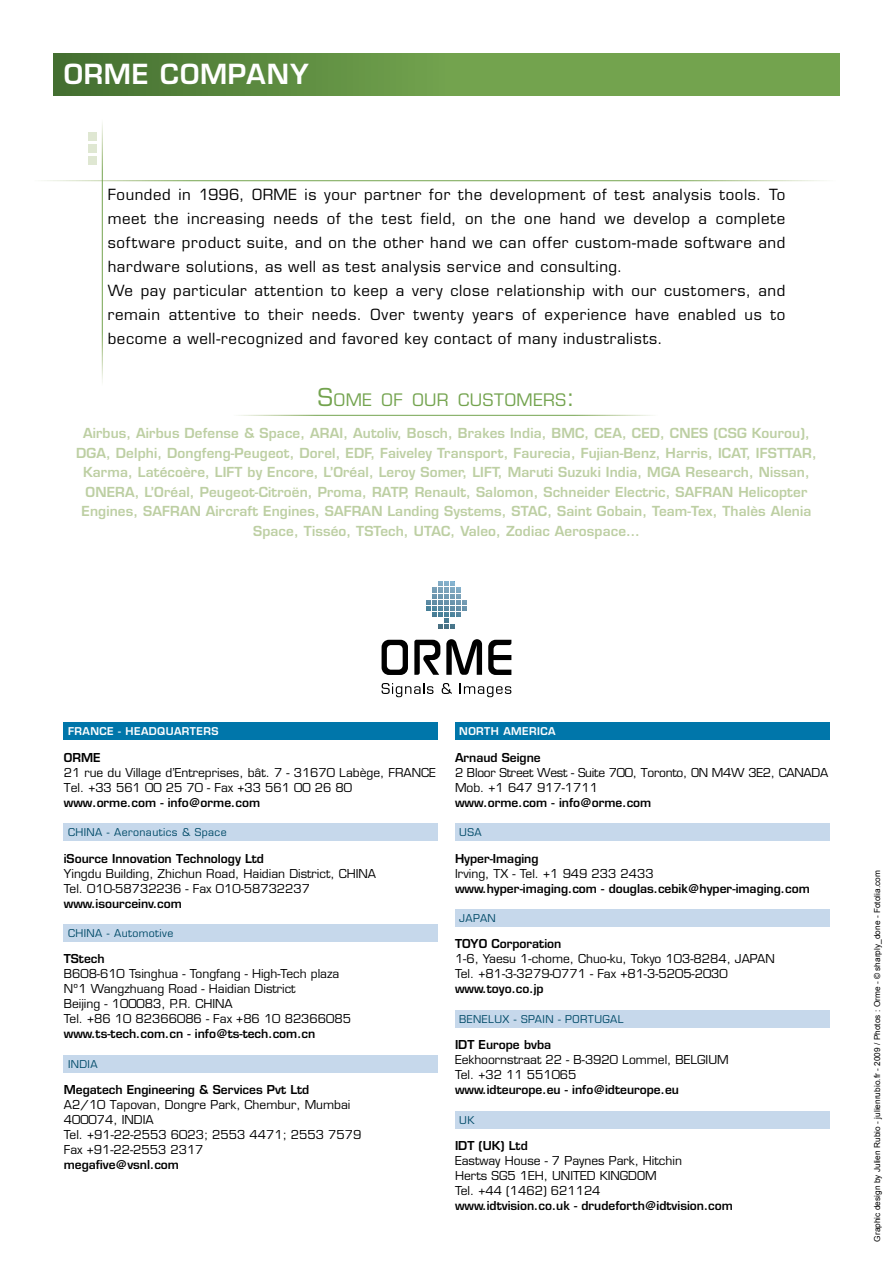
<style>
.page{position:relative;width:893px;height:1263px;background:#fff}
.page>*{position:absolute;margin:0;border:0;box-sizing:border-box;transform-origin:0 0}
.t1{font:600 27px "Eurostile";letter-spacing:.03em;color:#fff}
.t2{font:16.8px "Eurostile";letter-spacing:.03em;color:#73a34e}
.t3{font:15px/24px "Eurostile";letter-spacing:.04em;color:#000}
.t4{font:600 13.5px/19.5px "Eurostile";letter-spacing:.01em;color:#bdcfa3;text-align:center}
.t5{font:12px/15px "Eurostile";color:#000}
.t6{font:600 12px "Eurostile";color:#000}
.t7{font:12px/15px "Eurostile";letter-spacing:-.02em;color:#000}
.t8{font:10.5px "Eurostile";letter-spacing:.04em;color:#004a68}
.t9{font:600 10.5px "Eurostile";letter-spacing:.04em;color:#fff}
.t10{font:8.25px "Arial";letter-spacing:.005em;color:#000}
.s1{font-size:24px}
</style>
<div class="page">
<div style="left:53px;top:53px;width:787px;height:43px;background:linear-gradient(to right,#4e7b37,#7fb056)"></div>
<div style="left:88px;top:132px;width:8px;height:9px;background:#dfe7d2"></div>
<div style="left:88px;top:144px;width:8px;height:9px;background:#dfe7d2"></div>
<div style="left:88px;top:157px;width:8px;height:8px;background:#dfe7d2"></div>
<svg style="left:426px;top:582px;width:41px;height:47px"></svg>
<svg style="left:382px;top:640px;width:26px;height:35px"></svg>
<svg style="left:446px;top:639px;width:36px;height:36px"></svg>
<svg style="left:414px;top:640px;width:26px;height:35px"></svg>
<svg style="left:488px;top:640px;width:23px;height:35px"></svg>
<svg style="left:382px;top:683px;width:51px;height:14px"></svg>
<svg style="left:442px;top:683px;width:10px;height:11px"></svg>
<svg style="left:460px;top:683px;width:51px;height:14px"></svg>
<div style="left:64px;top:723px;width:374px;height:17px;background:#0076aa"></div>
<div style="left:64px;top:924px;width:374px;height:17px;background:#c6d8eb"></div>
<div style="left:64px;top:824px;width:374px;height:17px;background:#c6d8eb"></div>
<div style="left:64px;top:1055px;width:374px;height:17px;background:#c6d8eb"></div>
<div style="left:455px;top:909px;width:374px;height:17px;background:#c6d8eb"></div>
<div style="left:455px;top:1010px;width:374px;height:17px;background:#c6d8eb"></div>
<div style="left:455px;top:1111px;width:374px;height:17px;background:#c6d8eb"></div>
<div style="left:455px;top:723px;width:374px;height:17px;background:#0076aa"></div>
<div style="left:455px;top:824px;width:374px;height:17px;background:#c6d8eb"></div>
<h1 class="t1" style="left:64px;top:57px;width:246px">ORME COMPANY</h1>
<p class="t3" style="left:108px;top:182px;width:679px">Founded in 1996, ORME is your partner for the development of test analysis tools. To meet the increasing needs of the test field, on the one hand we develop a complete software product suite, and on the other hand we can offer custom-made software and hardware solutions, as well as test analysis service and consulting.<br>We pay particular attention to keep a very close relationship with our customers, and remain attentive to their needs. Over twenty years of experience have enabled us to become a well-recognized and favored key contact of many industralists.</p>
<h2 class="t2" style="left:318px;top:390px;width:258px"><span class="s1">S</span>OME OF OUR CUSTOMERS<span class="s1">:</span></h2>
<p class="t4" style="left:76px;top:423px;width:742px">Airbus, Airbus Defense &amp; Space, ARAI, Autoliv, Bosch, Brakes India, BMC, CEA, CED, CNES (CSG Kourou), DGA, Delphi, Dongfeng-Peugeot, Dorel, EDF, Faiveley Transport, Faurecia, Fujian-Benz, Harris, ICAT, IFSTTAR, Karma, Latécoère, LIFT by Encore, L’Oréal, Leroy Somer, LIFT, Maruti Suzuki India, MGA Research, Nissan, ONERA, L’Oréal, Peugeot-Citroën, Proma, RATP, Renault, Salomon, Schneider Electric, SAFRAN Helicopter Engines, SAFRAN Aircraft Engines, SAFRAN Landing Systems, STAC, Saint Gobain, Team-Tex, Thalès Alenia Space, Tisséo, TSTech, UTAC, Valeo, Zodiac Aerospace…</p>
<p class="t9" style="left:68px;top:725px;width:152px">FRANCE - HEADQUARTERS</p>
<p class="t6" style="left:64px;top:750px;width:38px">ORME</p>
<p class="t5" style="left:64px;top:765px;width:373px">21 rue du Village d’Entreprises, bât. 7 - 31670 Labège, FRANCE<br>Tel. +33 561 00 25 70 - Fax +33 561 00 26 80</p>
<p class="t6" style="left:64px;top:795px;width:198px">www.orme.com - info@orme.com</p>
<p class="t8" style="left:68px;top:826px;width:160px">CHINA - Aeronautics &amp; Space</p>
<p class="t6" style="left:64px;top:851px;width:202px">iSource Innovation Technology Ltd</p>
<p class="t5" style="left:64px;top:866px;width:314px">Yingdu Building, Zhichun Road, Haidian District, CHINA<br>Tel. 010-58732236 - Fax 010-58732237</p>
<p class="t6" style="left:64px;top:896px;width:120px">www.isourceinv.com</p>
<p class="t8" style="left:68px;top:927px;width:107px">CHINA - Automotive</p>
<p class="t6" style="left:64px;top:951px;width:42px">TStech</p>
<p class="t5" style="left:64px;top:966px;width:289px">B608-610 Tsinghua - Tongfang - High-Tech plaza Nº1 Wangzhuang Road - Haidian District<br>Beijing - 100083, P.R. CHINA<br>Tel. +86 10 82366086 - Fax +86 10 82366085</p>
<p class="t6" style="left:64px;top:1026px;width:253px">www.ts-tech.com.cn - info@ts-tech.com.cn</p>
<p class="t8" style="left:68px;top:1058px;width:31px">INDIA</p>
<p class="t6" style="left:64px;top:1082px;width:247px">Megatech Engineering &amp; Services Pvt Ltd</p>
<p class="t5" style="left:64px;top:1097px;width:299px">A2/10 Tapovan, Dongre Park, Chembur, Mumbai<br>400074, INDIA<br>Tel. +91-22-2553 6023; 2553 4471; 2553 7579<br>Fax +91-22-2553 2317</p>
<p class="t6" style="left:64px;top:1157px;width:117px">megafive@vsnl.com</p>
<p class="t9" style="left:459px;top:725px;width:98px">NORTH AMERICA</p>
<p class="t6" style="left:455px;top:750px;width:87px">Arnaud Seigne</p>
<p class="t7" style="left:455px;top:765px;width:375px">2 Bloor Street West - Suite 700, Toronto, ON M4W 3E2, CANADA<br>Mob. +1 647 917-1711</p>
<p class="t6" style="left:455px;top:795px;width:198px">www.orme.com - info@orme.com</p>
<p class="t8" style="left:459px;top:826px;width:24px">USA</p>
<p class="t6" style="left:455px;top:851px;width:85px">Hyper-Imaging</p>
<p class="t5" style="left:455px;top:866px;width:200px">Irving, TX - Tel. +1 949 233 2433</p>
<p class="t6" style="left:455px;top:881px;width:356px">www.hyper-imaging.com - douglas.cebik@hyper-imaging.com</p>
<p class="t8" style="left:459px;top:912px;width:38px">JAPAN</p>
<p class="t6" style="left:455px;top:936px;width:108px">TOYO Corporation</p>
<p class="t5" style="left:455px;top:951px;width:321px">1-6, Yaesu 1-chome, Chuo-ku, Tokyo 103-8284, JAPAN<br>Tel. +81-3-3279-0771 - Fax +81-3-5205-2030</p>
<p class="t6" style="left:455px;top:981px;width:90px">www.toyo.co.jp</p>
<p class="t8" style="left:459px;top:1012px;width:166px">BENELUX - SPAIN - PORTUGAL</p>
<p class="t6" style="left:455px;top:1037px;width:98px">IDT Europe bvba</p>
<p class="t5" style="left:455px;top:1052px;width:275px">Eekhoornstraat 22 - B-3920 Lommel, BELGIUM<br>Tel. +32 11 551065</p>
<p class="t6" style="left:455px;top:1082px;width:225px">www.idteurope.eu - info@idteurope.eu</p>
<p class="t8" style="left:459px;top:1113px;width:17px">UK</p>
<p class="t6" style="left:455px;top:1138px;width:74px">IDT (UK) Ltd</p>
<p class="t5" style="left:455px;top:1153px;width:228px">Eastway House - 7 Paynes Park, Hitchin<br>Herts SG5 1EH, UNITED KINGDOM<br>Tel. +44 (1462) 621124</p>
<p class="t6" style="left:455px;top:1198px;width:279px">www.idtvision.co.uk - drudeforth@idtvision.com</p>
<p class="t10" style="left:872px;top:1242px;width:373px;rotate:-90deg">Graphic design by Julien Rubio - julienrubio.fr - 2009 / Photos : Orme - © sharply_done - Fotolia.com</p>
</div>
